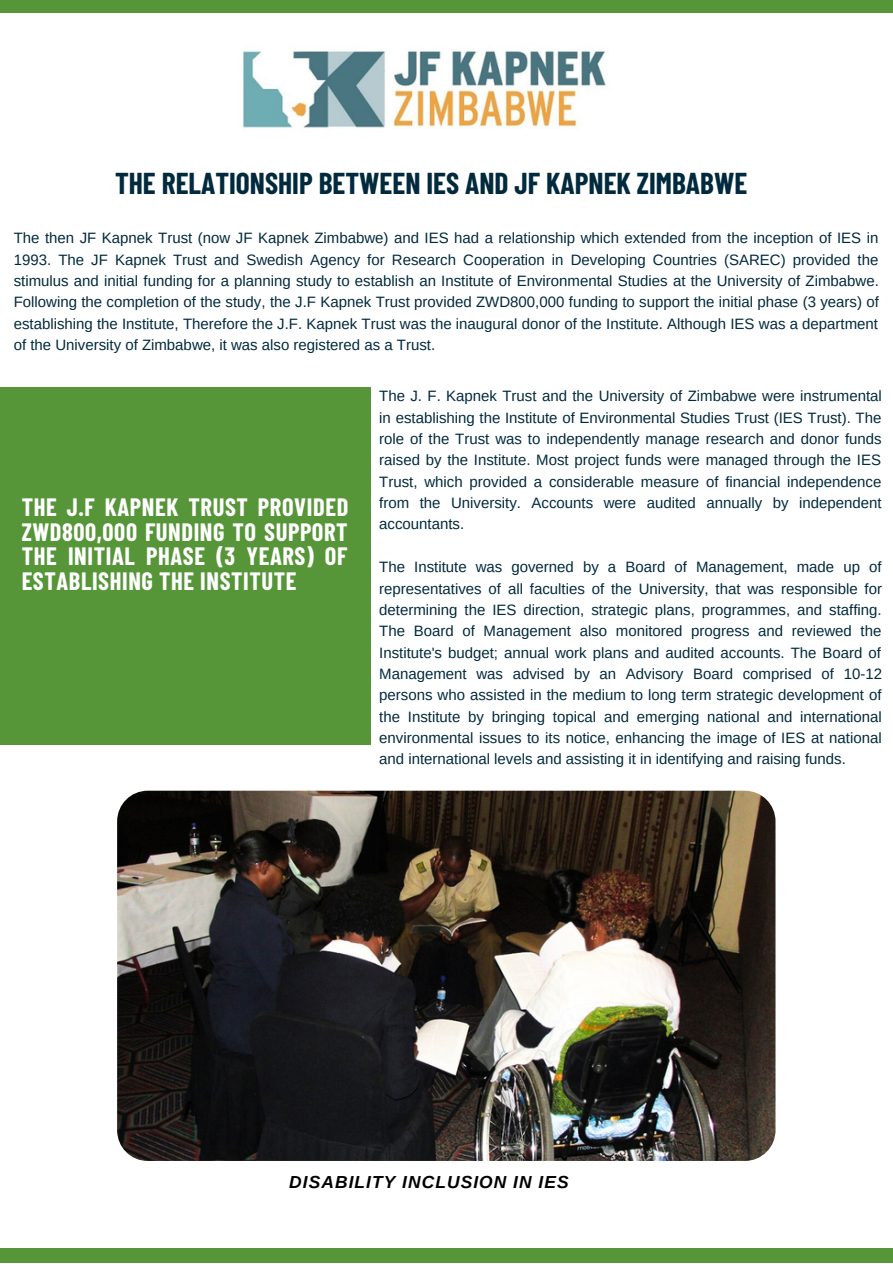
<style>
.page{position:relative;width:893px;height:1264px;background:#fff}
.page>*{position:absolute;margin:0;border:0;box-sizing:border-box;transform-origin:0 0}
.t1{font:700 29.55px "Barlow Condensed";color:#022a3d}
.t2{font:700 24.45px/24.8px "Barlow Condensed";letter-spacing:.025em;color:#fff;text-align:justify}
.t3{font:italic 700 17.4px "Arimo";letter-spacing:.06em;color:#000}
.t4{font:15px/21.3px "Arimo";color:#022a3d;text-align:justify}
.s1{font-style:normal;color:#fff}
</style>
<div class="page">
<img style="left:117px;top:790px;width:658px;height:370px;border-radius:31px">
<div style="left:0;top:387px;width:370px;height:357px;background:#569639"></div>
<div style="left:0;top:0;width:892px;height:12px;background:#569639"></div>
<div style="left:0;top:1248px;width:892px;height:14px;background:#569639"></div>
<img style="left:242px;top:51px;width:364px;height:77px">
<p class="t1" style="left:115px;top:164px;width:633px">THE RELATIONSHIP BETWEEN IES AND JF KAPNEK ZIMBABWE</p>
<p class="t4" style="left:14px;top:227px;width:866px">The then JF Kapnek Trust (now JF Kapnek Zimbabwe) and IES had a relationship which extended from the inception of IES in 1993. The JF Kapnek Trust and Swedish Agency for Research Cooperation in Developing Countries (SAREC) provided the stimulus and initial funding for a planning study to establish an Institute of Environmental Studies at the University of Zimbabwe.<br>Following the completion of the study, the J.F Kapnek Trust provided ZWD800,000 funding to support the initial phase (3 years) of establishing the Institute, Therefore the J.F. Kapnek Trust was the inaugural donor of the Institute. Although IES was a department of the University of Zimbabwe, it was also registered as a Trust.</p>
<p class="t4" style="left:379px;top:385px;width:504px">The J. F. Kapnek Trust and the University of Zimbabwe were instrumental in establishing the Institute of Environmental Studies Trust (IES Trust). The role of the Trust was to independently manage research and donor funds raised by the Institute. Most project funds were managed through the IES Trust, which provided a considerable measure of financial independence from the University. Accounts were audited annually by independent accountants.</p>
<p class="t4" style="left:379px;top:556px;width:504px">The Institute was governed by a Board of Management, made up of representatives of all faculties of the University, that was responsible for determining the IES direction, strategic plans, programmes, and staffing.<br>The Board of Management also monitored progress and reviewed the Institute's budget; annual work plans and audited accounts. The Board of Management was advised by an Advisory Board comprised of 10-12 persons who assisted in the medium to long term strategic development of the Institute by bringing topical and emerging national and international environmental issues to its notice, enhancing the image of IES at national and international levels and assisting it in identifying and raising funds.</p>
<p class="t2" style="left:22px;top:493px;width:328px">THE J.F KAPNEK TRUST PROVIDED ZWD800,000 FUNDING TO SUPPORT THE INITIAL PHASE (3 YEARS) OF ESTABLISHING THE INSTITUTE</p>
<p class="t3" style="left:289px;top:1171px;width:293px">DISABILITY INCLUSION IN IES<span class="s1">S</span></p>
</div>
